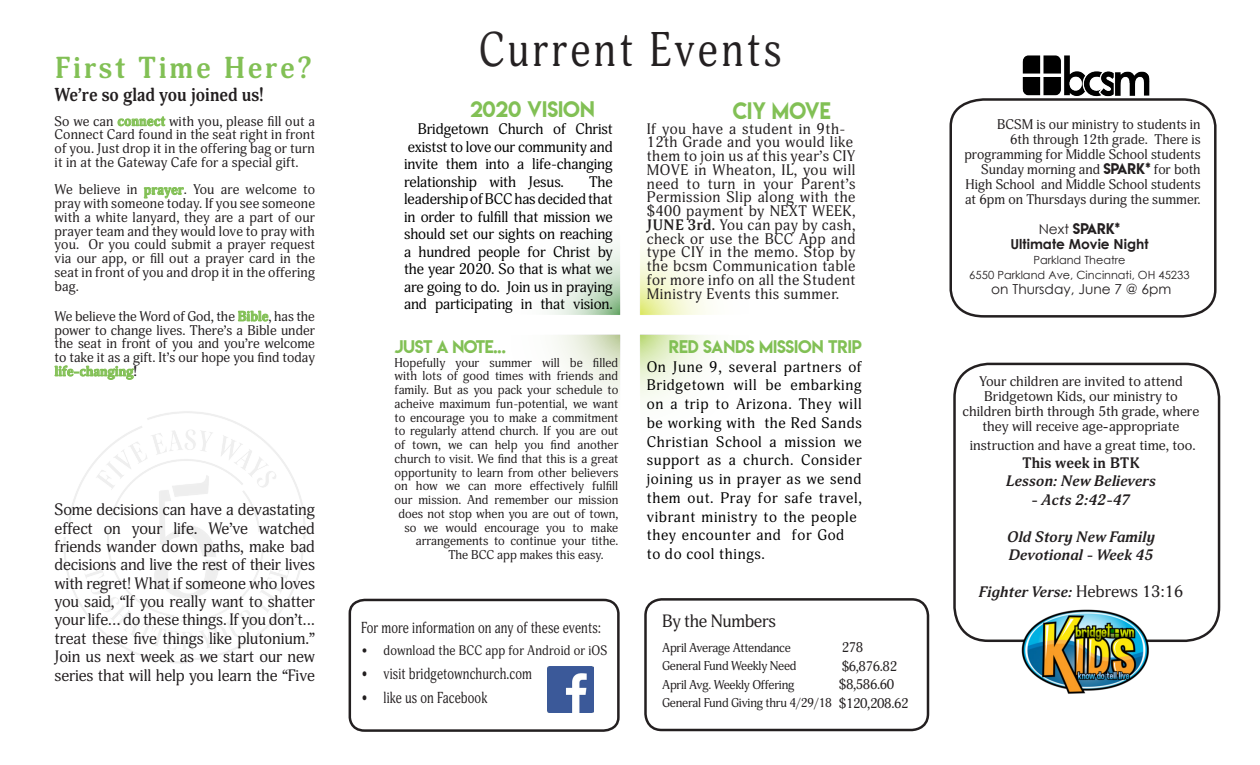
<style>
.page{position:relative;width:1260px;height:765px;background:#fff}
.page>*{position:absolute;margin:0;border:0;box-sizing:border-box;transform-origin:0 0}
.t1{font:47.75px "Adonis";letter-spacing:.08em;color:#231f20;scale:.87 1}
.t2{font:700 30px "Adonis";letter-spacing:.09em;color:#82c055}
.t3{font:21.25px "Lemon Milk";color:#82c055;scale:.94 1}
.Right_Side_of_Square{font:20px "Lemon Milk";color:#82c055}
.t4{font:700 18.5px "Adonis";color:#231f20;scale:.94 1}
.t5{font:17.5px "Adonis";letter-spacing:-.02em;color:#231f20}
.t6{font:16.25px/18.4px "Adonis";letter-spacing:-.01em;color:#231f20;text-align:justify}
.Right_Side_of_Square-2{font:16.25px "Lemon Milk";letter-spacing:-.01em;color:#82c055}
.Left_Side_of_Square{font:16.25px "Lemon Milk";letter-spacing:-.03em;color:#82c055}
.t7{font:15.62px "Adonis";letter-spacing:.01em;color:#231f20;scale:.8 1}
.Right_Side_of_Square-3{font:15px/17.5px "Adonis";letter-spacing:.04em;color:#000;text-align:justify}
.t8{font:15px/13.8px "Adonis";letter-spacing:.03em;color:#231f20}
.t9{font:italic 700 15px/18.4px "Adonis";color:#231f20;scale:1.04 1}
.t10{font:700 15px "Adonis";color:#231f20;scale:1.04 1}
.t11{font:13.75px/13.8px "Adonis";color:#231f20;text-align:justify}
.t12{font:13.75px/15px "Adonis";color:#231f20;text-align:center;scale:1.04 1}
.t13{font:13.75px/18.4px "Adonis";letter-spacing:-.03em;color:#231f20}
.t14{font:13.75px "Century Gothic";color:#231f20}
.t15{font:700 13.75px "Century Gothic";color:#231f20}
.t16{font:13.75px "Lemon Milk";color:#231f20}
.t17{font:13.5px "Adonis";letter-spacing:.01em;color:#231f20;scale:.93 1}
.Left_Side_of_Square-2{font:12.5px "Adonis";color:#231f20}
.Left_Side_of_Square-3{font:12.5px "Adonis";letter-spacing:-.02em;color:#231f20}
.t18{font:11.25px "Century Gothic";color:#231f20}
.s1{font-weight:700;color:#82c055}
.s2{font-weight:700}
.s3{font-family:"Lemon Milk"}
.s4{font-family:"Century Gothic"}
.s5{font-weight:400;font-style:normal;font-size:16.25px}
</style>
<div class="page">
<img style="left:550px;top:243px;width:161px;height:160px">
<svg style="left:117px;top:116px;width:49px;height:10px"></svg>
<svg style="left:144px;top:187px;width:40px;height:12px"></svg>
<svg style="left:238px;top:310px;width:31px;height:12px"></svg>
<svg style="left:54px;top:365px;width:80px;height:15px"></svg>
<div style="left:953px;top:363px;width:267px;height:279px;border:2px solid #231f20;border-radius:34px"></div>
<img style="left:1019px;top:609px;width:136px;height:85px">
<svg style="left:348px;top:598px;width:272px;height:134px"></svg>
<img style="left:548px;top:666px;width:46px;height:47px">
<div style="left:644px;top:598px;width:285px;height:133px;border:2px solid #231f20;border-radius:16px"></div>
<svg style="left:949px;top:98px;width:268px;height:220px"></svg>
<img style="left:1022px;top:55px;width:128px;height:42px">
<p class="t2" style="left:55px;top:50px;width:259px">First Time Here?</p>
<p class="t4" style="left:55px;top:84px;width:224px">We’re so glad you joined us!</p>
<p class="t11" style="left:55px;top:115px;width:262px">So we can <span class="s1">connect</span> with you, please fill out a Connect Card found in the seat right in front of you. Just drop it in the offering bag or turn it in at the Gateway Cafe for a special gift.</p>
<p class="t11" style="left:55px;top:183px;width:262px">We believe in <span class="s1">prayer</span>. You are welcome to pray with someone today. If you see someone with a white lanyard, they are a part of our prayer team and they would love to pray with you. Or you could submit a prayer request via our app, or fill out a prayer card in the seat in front of you and drop it in the offering bag.</p>
<p class="t11" style="left:55px;top:310px;width:262px">We believe the Word of God, the <span class="s1">Bible</span>, has the power to change lives. There’s a Bible under the seat in front of you and you’re welcome to take it as a gift. It’s our hope you find today <span class="s1">life-changing</span><span class="s2">!</span></p>
<p class="t6" style="left:55px;top:501px;width:262px">Some decisions can have a devastating effect on your life. We’ve watched friends wander down paths, make bad decisions and live the rest of their lives with regret! What if someone who loves you said, “If you really want to shatter your life... do these things. If you don’t... treat these five things like plutonium.” Join us next week as we start our new series that will help you learn the “Five</p>
<h1 class="t1" style="left:478px;top:22px;width:350px">Current Events</h1>
<p class="Right_Side_of_Square" style="left:470px;top:95px;width:126px">2020 VISION</p>
<p class="Right_Side_of_Square-3" style="left:404px;top:121px;width:210px;text-indent:14px">Bridgetown Church of Christ existst to love our community and invite them into a life-changing relationship with Jesus.</p>
<p class="Right_Side_of_Square-3" style="left:404px;top:173px;width:210px;text-indent:185px">The leadership of BCC has decided that in order to fulfill that mission we should set our sights on reaching a hundred people for Christ by the year 2020. So that is what we are going to do. Join us in praying and participating in that vision.</p>
<p class="Left_Side_of_Square" style="left:395px;top:335px;width:113px">JUST A NOTE...</p>
<p class="Left_Side_of_Square-2" style="left:395px;top:355px;width:225px">Hopefully your summer will be filled</p>
<p class="Left_Side_of_Square-2" style="left:395px;top:369px;width:225px">with lots of good times with friends and</p>
<p class="Left_Side_of_Square-2" style="left:395px;top:383px;width:225px">family. But as you pack your schedule to</p>
<p class="Left_Side_of_Square-2" style="left:395px;top:396px;width:225px">acheive maximum fun-potential, we want</p>
<p class="Left_Side_of_Square-2" style="left:395px;top:410px;width:225px">to encourage you to make a commitment</p>
<p class="Left_Side_of_Square-2" style="left:395px;top:424px;width:225px">to regularly attend church. If you are out</p>
<p class="Left_Side_of_Square-2" style="left:395px;top:438px;width:225px">of town, we can help you find another</p>
<p class="Left_Side_of_Square-2" style="left:395px;top:451px;width:225px">church to visit. We find that this is a great</p>
<p class="Left_Side_of_Square-2" style="left:395px;top:465px;width:225px">opportunity to learn from other believers</p>
<p class="Left_Side_of_Square-2" style="left:395px;top:479px;width:225px">on how we can more effectively fulfill</p>
<p class="Left_Side_of_Square-2" style="left:395px;top:493px;width:225px">our mission. And remember our mission</p>
<p class="Left_Side_of_Square-2" style="left:398px;top:506px;width:222px">does not stop when you are out of town,</p>
<p class="Left_Side_of_Square-2" style="left:405px;top:520px;width:215px">so we would encourage you to make</p>
<p class="Left_Side_of_Square-2" style="left:416px;top:534px;width:204px">arrangements to continue your tithe.</p>
<p class="Left_Side_of_Square-2" style="left:448px;top:548px;width:157px">The BCC app makes this easy.</p>
<p class="t7" style="left:361px;top:618px;width:302px">For more information on any of these events:</p>
<p class="t17" style="left:361px;top:643px;width:266px">• download the BCC app for Android or iOS</p>
<p class="t7" style="left:361px;top:665px;width:215px">• visit bridgetownchurch.com</p>
<p class="t7" style="left:361px;top:688px;width:159px">• like us on Facebook</p>
<p class="t3" style="left:733px;top:95px;width:105px">CIY MOVE</p>
<p class="t8" style="left:647px;top:122px;width:210px">If you have a student in 9th-<br>12th Grade and you would like them to join us at this year’s CIY<br>MOVE in Wheaton, IL, you will need to turn in your Parent’s<br>Permission Slip along with the $400 payment by NEXT WEEK,<br><span class="s2">JUNE 3rd.</span> You can pay by cash, check or use the BCC App and type CIY in the memo. Stop by the bcsm Communication table for more info on all the Student<br>Ministry Events this summer.</p>
<p class="Right_Side_of_Square-2" style="left:669px;top:335px;width:194px">RED SANDS MISSION TRIP</p>
<p class="Right_Side_of_Square-3" style="left:647px;top:358px;width:217px;line-height:18.8px;text-align:left">On June 9, several partners of<br>Bridgetown will be embarking on a trip to Arizona. They will be working with the Red Sands<br>Christian School a mission we support as a church. Consider joining us in prayer as we send them out. Pray for safe travel, vibrant ministry to the people they encounter and for God<br>to do cool things.</p>
<p class="t5" style="left:662px;top:611px;width:115px">By the Numbers</p>
<p class="Left_Side_of_Square-3" style="left:662px;top:640px;width:130px">April Average Attendance</p>
<p class="Left_Side_of_Square-3" style="left:662px;top:659px;width:136px">General Fund Weekly Need</p>
<p class="Left_Side_of_Square-3" style="left:662px;top:677px;width:134px">April Avg. Weekly Offering</p>
<p class="Left_Side_of_Square-3" style="left:662px;top:695px;width:171px">General Fund Giving thru 4/29/18</p>
<p class="t11" style="left:842px;top:641px;width:23px">278</p>
<p class="t11" style="left:842px;top:660px;width:57px">$6,876.82</p>
<p class="t13" style="left:839px;top:676px;width:71px">$8,586.60 $120,208.62</p>
<p class="t11" style="left:964px;top:118px;width:238px;line-height:15px;text-align:right">BCSM is our ministry to students in<br>6th through 12th grade. There is programming for Middle School students Sunday morning and <span class="s3">SPARK*</span> for both High School and Middle School students at 6pm on Thursdays during the summer.</p>
<p class="t16" style="left:1039px;top:219px;width:83px"><span class="s4">Next</span> SPARK*</p>
<p class="t15" style="left:1010px;top:234px;width:140px">Ultimate Movie Night</p>
<p class="t18" style="left:1033px;top:252px;width:94px">Parkland Theatre</p>
<p class="t18" style="left:969px;top:267px;width:222px">6550 Parkland Ave, Cincinnati, OH 45233</p>
<p class="t14" style="left:991px;top:280px;width:182px">on Thursday, June 7 @ 6pm</p>
<p class="t12" style="left:979px;top:375px;width:197px">Your children are invited to attend</p>
<p class="t12" style="left:984px;top:390px;width:187px">Bridgetown Kids, our ministry to</p>
<p class="t12" style="left:963px;top:405px;width:229px">children birth through 5th grade, where they will receive age<span class="s2">-</span>appropriate</p>
<p class="t12" style="left:970px;top:438px;width:219px">instruction and have a great time, too.</p>
<p class="t10" style="left:1022px;top:454px;width:115px">This week in BTK</p>
<p class="t9" style="left:1006px;top:473px;width:145px">Lesson: New Believers</p>
<p class="t9" style="left:1031px;top:491px;width:97px">- Acts 2:42-47</p>
<p class="t9" style="left:1007px;top:528px;width:144px">Old Story New Family<br>Devotional - Week 45</p>
<p class="t9" style="left:979px;top:583px;width:198px">Fighter Verse: <span class="s5">Hebrews 13:16</span></p>
</div>
